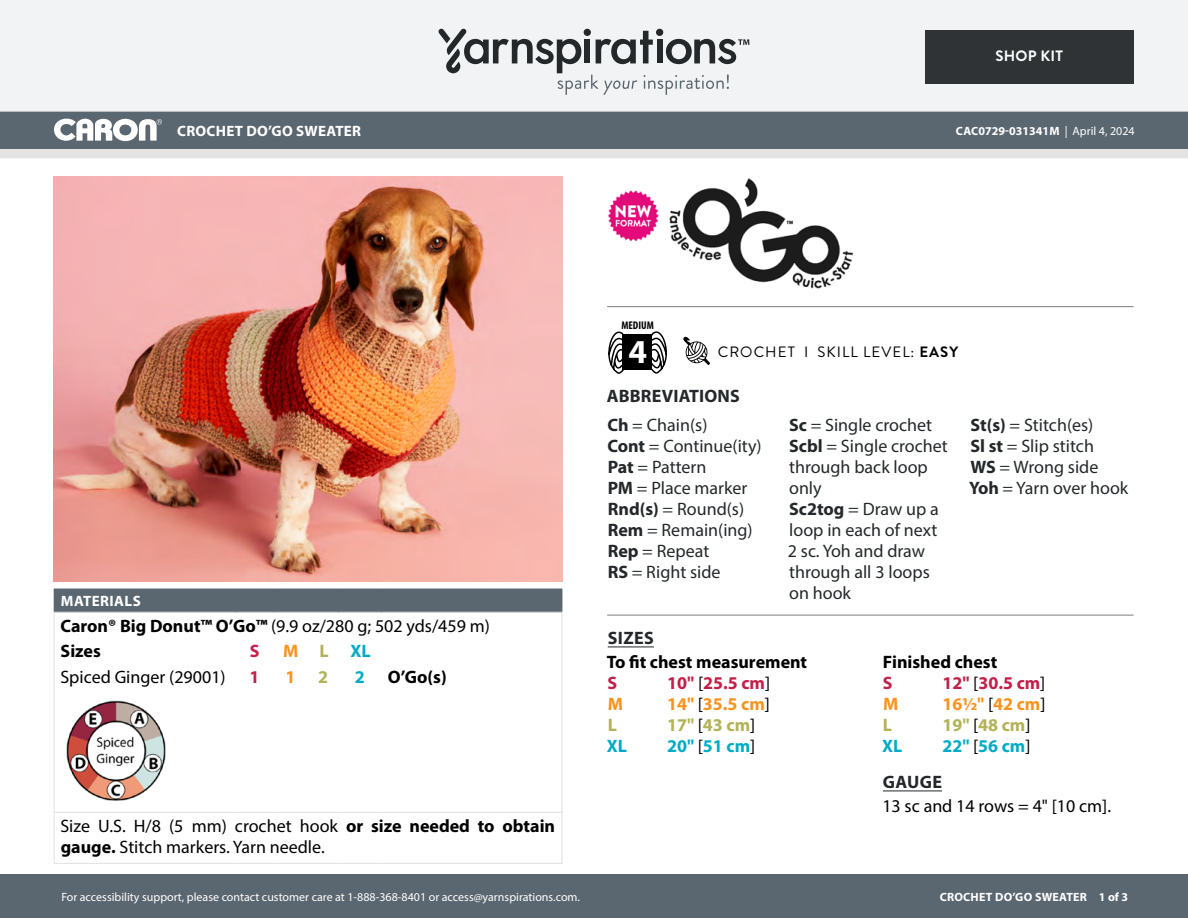
<style>
.page{position:relative;width:1188px;height:918px;background:#fff}
.page>*{position:absolute;margin:0;border:0;box-sizing:border-box;transform-origin:0 0}
.t1{font:700 33.6px "Myriad Pro";color:#fff}
.Abbreviations_-_With_auto_styling{font:18px/21px "Myriad Pro";color:#24282a}
.Materials_-_Needle___Supplies_Info{font:18px/21px "Myriad Pro";color:#000}
.Materials_-_Brand___Product_Info{font:18px "Myriad Pro";color:#000}
.SIZES_-_Color_Coded{font:700 18px "Myriad Pro";color:#000}
.SIZES_-_Color_Coded-2{font:700 18px "Myriad Pro";color:#c31f49}
.Body_-_HEADERS_-_Underline{font:700 18px "Myriad Pro";letter-spacing:.01em;color:#24282a}
.SIZES_-_Color_Coded-3{font:700 18px "Myriad Pro";color:#f7941e}
.Body_-__With_auto_styling{font:18px "Myriad Pro";color:#000}
.SIZES_-_Color_Coded-4{font:700 18px "Myriad Pro";color:#00abc5}
.SIZES_-_Color_Coded-5{font:700 18px "Myriad Pro";color:#b2b258}
.Material_-__Colors_information{font:18px "Myriad Pro";color:#000}
.Material_-__Colors_information-2{font:700 18px "Myriad Pro";color:#000}
.Materials_-_Color_and_center_sizes{font:700 18px "Myriad Pro";color:#00abc5}
.Materials_-_Color_and_center_sizes-2{font:700 18px "Myriad Pro";color:#c31f49}
.Materials_-_Color_and_center_sizes-3{font:700 18px "Myriad Pro";color:#f7941e}
.Materials_-_Color_and_center_sizes-4{font:700 18px "Myriad Pro";color:#b2b258}
.Materials_-__Header_in_dark_gray_box{font:700 15px "Myriad Pro";letter-spacing:.02em;color:#fff}
.Type_of_pattern___Skill_Level___XXXXXX{font:15px "Brandon Grotesque";letter-spacing:.07em;color:#000}
.t2{font:700 15px "Brandon Grotesque";letter-spacing:.02em;color:#fff}
.t3{font:12px "Myriad Pro";color:#fff}
.t4{font:700 12px "Myriad Pro";letter-spacing:.015em;color:#fff}
.t5{font:700 condensed 11.25px "Myriad Pro";color:#000}
.s1{font-weight:400}
.s2{font-weight:700}
.s3{font-weight:400;color:#000}
</style>
<div class="page">
<div style="left:0;top:875px;width:1188px;height:43px;background:#5a6670"></div>
<div style="left:0;top:149px;width:1188px;height:9px;background:#e4e3e3"></div>
<div style="left:0;top:111px;width:1188px;height:38px;background:#5a6670"></div>
<div style="left:0;top:0;width:1188px;height:112px;background:#f2f3f4"></div>
<svg style="left:438px;top:29px;width:311px;height:66px"></svg>
<div style="left:925px;top:30px;width:209px;height:54px;background:#2f3336"></div>
<svg style="left:683px;top:336px;width:27px;height:29px"></svg>
<svg style="left:608px;top:331px;width:16px;height:43px"></svg>
<svg style="left:651px;top:331px;width:16px;height:43px"></svg>
<div style="left:622px;top:334px;width:30px;height:36px;background:#000"></div>
<svg style="left:54px;top:119px;width:108px;height:22px"></svg>
<hr style="left:607px;top:306px;width:527px;height:1px;background:#7d7d7d">
<hr style="left:607px;top:615px;width:527px;height:1px;background:#7d7d7d">
<img style="left:54px;top:177px;width:508px;height:404px">
<hr style="left:608px;top:646px;width:46px;height:1px;background:#24282a">
<hr style="left:883px;top:790px;width:59px;height:1px;background:#24282a">
<div style="left:54px;top:589px;width:508px;height:23px;background:#5a6670"></div>
<hr style="left:54px;top:612px;width:182px;height:1px;background:#e4e3e3">
<hr style="left:236px;top:612px;width:37px;height:1px;background:#e4e3e3">
<hr style="left:273px;top:612px;width:35px;height:1px;background:#e4e3e3">
<hr style="left:308px;top:612px;width:31px;height:1px;background:#e4e3e3">
<hr style="left:339px;top:612px;width:42px;height:1px;background:#e4e3e3">
<hr style="left:381px;top:612px;width:181px;height:1px;background:#e4e3e3">
<svg style="left:54px;top:611px;width:1px;height:78px"></svg>
<hr style="left:54px;top:689px;width:1px;height:123px;background:#e4e3e3">
<svg style="left:561px;top:589px;width:2px;height:100px"></svg>
<hr style="left:561px;top:689px;width:1px;height:123px;background:#e4e3e3">
<hr style="left:54px;top:813px;width:1px;height:50px;background:#e4e3e3">
<hr style="left:54px;top:812px;width:182px;height:1px;background:#e4e3e3">
<hr style="left:236px;top:812px;width:37px;height:1px;background:#e4e3e3">
<hr style="left:273px;top:812px;width:35px;height:1px;background:#e4e3e3">
<hr style="left:308px;top:812px;width:31px;height:1px;background:#e4e3e3">
<hr style="left:339px;top:812px;width:42px;height:1px;background:#e4e3e3">
<hr style="left:381px;top:812px;width:181px;height:1px;background:#e4e3e3">
<hr style="left:54px;top:863px;width:182px;height:1px;background:#e4e3e3">
<hr style="left:236px;top:863px;width:37px;height:1px;background:#e4e3e3">
<hr style="left:273px;top:863px;width:35px;height:1px;background:#e4e3e3">
<hr style="left:308px;top:863px;width:31px;height:1px;background:#e4e3e3">
<hr style="left:339px;top:863px;width:42px;height:1px;background:#e4e3e3">
<hr style="left:381px;top:863px;width:181px;height:1px;background:#e4e3e3">
<hr style="left:561px;top:813px;width:1px;height:50px;background:#e4e3e3">
<img style="left:66px;top:700px;width:100px;height:101px">
<img style="left:608px;top:178px;width:245px;height:111px">
<p class="Materials_-__Header_in_dark_gray_box" style="left:177px;top:121px;width:186px">CROCHET DO’GO SWEATER</p>
<p class="t2" style="left:995px;top:46px;width:69px">SHOP KIT</p>
<p class="t4" style="left:956px;top:123px;width:180px">CAC0729-031341M <span class="s1">| April 4, 2024</span></p>
<p class="Materials_-__Header_in_dark_gray_box" style="left:61px;top:591px;width:81px">MATERIALS</p>
<p class="Materials_-_Brand___Product_Info" style="left:61px;top:615px;width:431px"><span class="s2">Caron® Big Donut™ O’Go™</span> (9.9 oz/280 g; 502 yds/459 m)</p>
<p class="Material_-__Colors_information-2" style="left:61px;top:639px;width:42px">Sizes</p>
<p class="Materials_-_Color_and_center_sizes-2" style="left:250px;top:639px;width:11px">S</p>
<p class="Materials_-_Color_and_center_sizes-3" style="left:283px;top:639px;width:17px">M</p>
<p class="Materials_-_Color_and_center_sizes-4" style="left:320px;top:639px;width:11px">L</p>
<p class="Materials_-_Color_and_center_sizes" style="left:350px;top:639px;width:22px">XL</p>
<p class="Material_-__Colors_information" style="left:60px;top:666px;width:167px">Spiced Ginger (29001)</p>
<p class="Materials_-_Color_and_center_sizes-2" style="left:249px;top:665px;width:11px">1</p>
<p class="Materials_-_Color_and_center_sizes-3" style="left:286px;top:665px;width:11px">1</p>
<p class="Materials_-_Color_and_center_sizes-4" style="left:318px;top:665px;width:11px">2</p>
<p class="Materials_-_Color_and_center_sizes" style="left:355px;top:665px;width:11px">2</p>
<p class="Material_-__Colors_information-2" style="left:388px;top:665px;width:60px">O’Go(s)</p>
<p class="Materials_-_Needle___Supplies_Info" style="left:60px;top:815px;width:496px">Size U.S. H/8 (5 mm) crochet hook <span class="s2">or size needed to obtain gauge.</span> Stitch markers. Yarn needle.</p>
<p class="t3" style="left:61px;top:889px;width:520px">For accessibility support, please contact customer care at 1-888-368-8401 or access@yarnspirations.com.</p>
<p class="t5" style="left:621px;top:319px;width:34px">MEDIUM</p>
<h1 class="t1" style="left:629px;top:330px;width:20px">4</h1>
<p class="Type_of_pattern___Skill_Level___XXXXXX" style="left:718px;top:341px;width:242px">CROCHET I SKILL LEVEL: <span class="s2">EASY</span></p>
<p class="Body_-_HEADERS_-_Underline" style="left:607px;top:385px;width:135px">ABBREVIATIONS</p>
<p class="Abbreviations_-_With_auto_styling" style="left:607px;top:414px;width:102px"><span class="s2">Ch</span> = Chain(s)</p>
<p class="Abbreviations_-_With_auto_styling" style="left:607px;top:435px;width:156px"><span class="s2">Cont</span> = Continue(ity)</p>
<p class="Abbreviations_-_With_auto_styling" style="left:608px;top:456px;width:100px"><span class="s2">Pat</span> = Pattern</p>
<p class="Abbreviations_-_With_auto_styling" style="left:608px;top:477px;width:141px"><span class="s2">PM</span> = Place marker</p>
<p class="Abbreviations_-_With_auto_styling" style="left:608px;top:498px;width:138px"><span class="s2">Rnd(s)</span> = Round(s)</p>
<p class="Abbreviations_-_With_auto_styling" style="left:608px;top:519px;width:146px"><span class="s2">Rem</span> = Remain(ing)</p>
<p class="Abbreviations_-_With_auto_styling" style="left:608px;top:540px;width:103px"><span class="s2">Rep</span> = Repeat</p>
<p class="Abbreviations_-_With_auto_styling" style="left:608px;top:561px;width:114px"><span class="s2">RS</span> = Right side</p>
<p class="Abbreviations_-_With_auto_styling" style="left:789px;top:414px;width:145px"><span class="s2">Sc</span> = Single crochet</p>
<p class="Abbreviations_-_With_auto_styling" style="left:789px;top:435px;width:160px"><span class="s2">Scbl</span> = Single crochet through back loop only</p>
<p class="Abbreviations_-_With_auto_styling" style="left:788px;top:498px;width:152px"><span class="s2">Sc2tog</span> = Draw up a loop in each of next<br>2 sc. Yoh and draw through all 3 loops on hook</p>
<p class="Abbreviations_-_With_auto_styling" style="left:971px;top:414px;width:124px"><span class="s2">St(s)</span> = Stitch(es)</p>
<p class="Abbreviations_-_With_auto_styling" style="left:971px;top:435px;width:125px"><span class="s2">Sl st</span> = Slip stitch</p>
<p class="Abbreviations_-_With_auto_styling" style="left:970px;top:456px;width:129px"><span class="s2">WS</span> = Wrong side</p>
<p class="Abbreviations_-_With_auto_styling" style="left:969px;top:477px;width:161px"><span class="s2">Yoh</span> = Yarn over hook</p>
<p class="Body_-_HEADERS_-_Underline" style="left:608px;top:626px;width:48px">SIZES</p>
<p class="SIZES_-_Color_Coded" style="left:607px;top:650px;width:202px">To fit chest measurement</p>
<p class="SIZES_-_Color_Coded-2" style="left:608px;top:671px;width:11px">S</p>
<p class="SIZES_-_Color_Coded-2" style="left:667px;top:671px;width:105px">10" <span class="s3">[</span>25.5 cm<span class="s3">]</span></p>
<p class="SIZES_-_Color_Coded-3" style="left:608px;top:692px;width:17px">M</p>
<p class="SIZES_-_Color_Coded-3" style="left:667px;top:692px;width:104px">14" <span class="s3">[</span>35.5 cm<span class="s3">]</span></p>
<p class="SIZES_-_Color_Coded-5" style="left:608px;top:713px;width:11px">L</p>
<p class="SIZES_-_Color_Coded-5" style="left:667px;top:713px;width:90px">17" <span class="s3">[</span>43 cm<span class="s3">]</span></p>
<p class="SIZES_-_Color_Coded-4" style="left:607px;top:734px;width:22px">XL</p>
<p class="SIZES_-_Color_Coded-4" style="left:667px;top:734px;width:90px">20" <span class="s3">[</span>51 cm<span class="s3">]</span></p>
<p class="SIZES_-_Color_Coded" style="left:883px;top:650px;width:116px">Finished chest</p>
<p class="SIZES_-_Color_Coded-2" style="left:883px;top:671px;width:11px">S</p>
<p class="SIZES_-_Color_Coded-2" style="left:942px;top:671px;width:105px">12" <span class="s3">[</span>30.5 cm<span class="s3">]</span></p>
<p class="SIZES_-_Color_Coded-3" style="left:883px;top:692px;width:17px">M</p>
<p class="SIZES_-_Color_Coded-3" style="left:942px;top:692px;width:105px">16½" <span class="s3">[</span>42 cm<span class="s3">]</span></p>
<p class="SIZES_-_Color_Coded-5" style="left:883px;top:713px;width:11px">L</p>
<p class="SIZES_-_Color_Coded-5" style="left:942px;top:713px;width:90px">19" <span class="s3">[</span>48 cm<span class="s3">]</span></p>
<p class="SIZES_-_Color_Coded-4" style="left:882px;top:734px;width:22px">XL</p>
<p class="SIZES_-_Color_Coded-4" style="left:942px;top:734px;width:90px">22" <span class="s3">[</span>56 cm<span class="s3">]</span></p>
<p class="Body_-_HEADERS_-_Underline" style="left:883px;top:770px;width:61px">GAUGE</p>
<p class="Body_-__With_auto_styling" style="left:882px;top:795px;width:230px">13 sc and 14 rows = 4" [10 cm].</p>
<p class="t4" style="left:940px;top:889px;width:190px">CROCHET DO’GO SWEATER 1 of 3</p>
</div>
